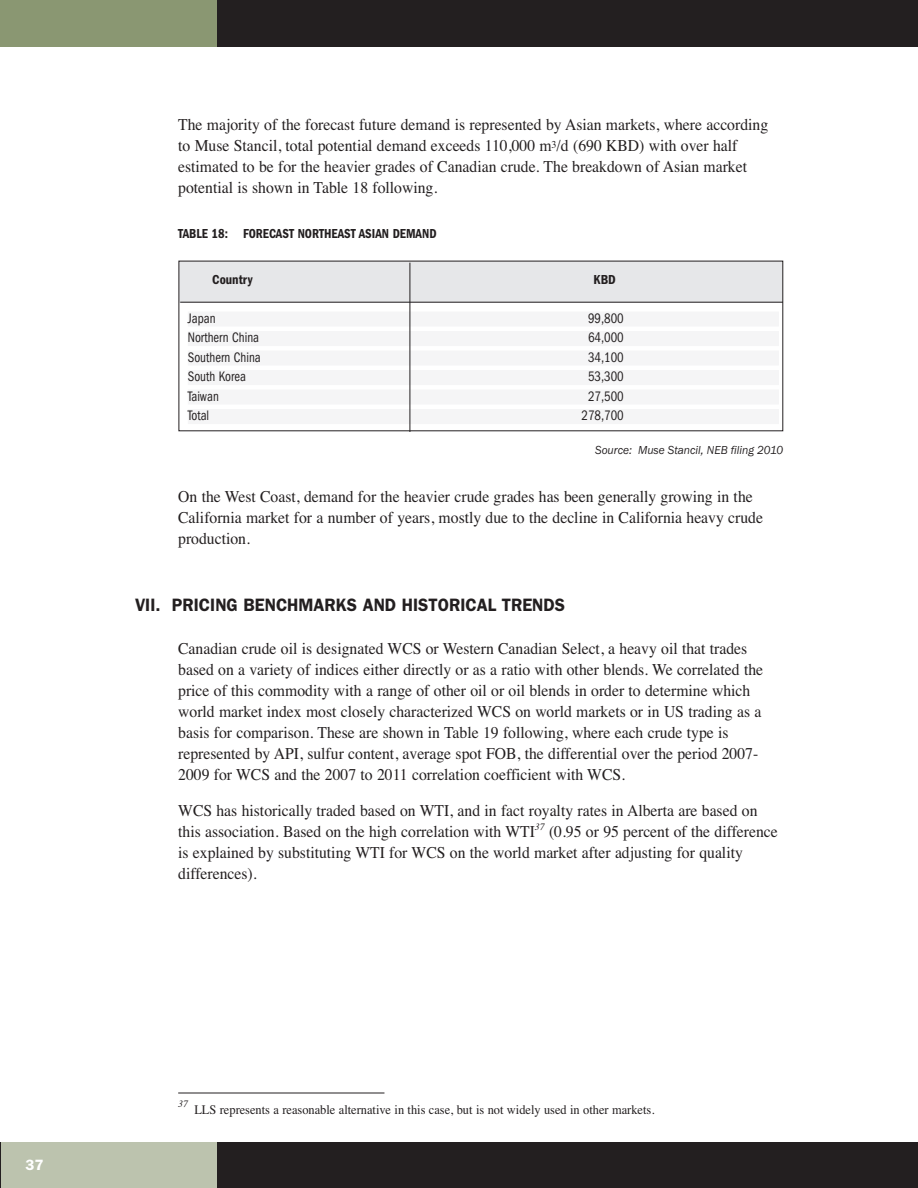
<style>
.page{position:relative;width:918px;height:1188px;background:#fff}
.page>*{position:absolute;margin:0;border:0;box-sizing:border-box;transform-origin:0 0}
.t1{font:600 18px "Franklin Gothic";color:#231f20;scale:.95 1}
.t2{font:16.5px/21px "Times";color:#231f20;scale:.95 1}
.t3{font:600 15px "Franklin Gothic";color:#fff}
.t4{font:condensed 14.25px "Franklin Gothic";color:#231f20;scale:.9 1}
.t5{font:600 condensed 13.5px "Franklin Gothic";color:#231f20;scale:.95 1}
.t6{font:600 condensed 13.5px "Franklin Gothic";color:#231f20}
.t7{font:13.05px "Times";color:#231f20;scale:.95 1}
.t8{font:italic 12px "Franklin Gothic";color:#231f20;scale:.95 1}
.t9{font:italic 9.75px "Times";color:#231f20}
</style>
<div class="page">
<hr style="left:178px;top:1093px;width:206px;height:1px;background:#231f20">
<div style="left:217px;top:0;width:701px;height:47px;background:#231f20"></div>
<div style="left:0;top:0;width:217px;height:47px;background:#8a9772"></div>
<div style="left:0;top:1143px;width:6px;height:45px;background:#231f20"></div>
<div style="left:1px;top:1143px;width:217px;height:45px;background:#bcc3ae"></div>
<div style="left:218px;top:1143px;width:700px;height:45px;background:#231f20"></div>
<div style="left:179px;top:261px;width:604px;height:41px;background:#e6e7e9"></div>
<hr style="left:180px;top:302px;width:603px;height:1px;background:#231f20">
<div style="left:188px;top:312px;width:591px;height:15px;background:#f5f5f6"></div>
<div style="left:188px;top:331px;width:591px;height:15px;background:#f5f5f6"></div>
<div style="left:188px;top:351px;width:591px;height:15px;background:#f5f5f6"></div>
<div style="left:188px;top:370px;width:591px;height:15px;background:#f5f5f6"></div>
<div style="left:188px;top:390px;width:591px;height:15px;background:#f5f5f6"></div>
<div style="left:188px;top:409px;width:591px;height:15px;background:#f5f5f6"></div>
<hr style="left:410px;top:263px;width:1px;height:169px;background:#231f20">
<p class="t3" style="left:25px;top:1160px;width:19px">37</p>
<p class="t2" style="left:178px;top:116px;width:623px">The majority of the forecast future demand is represented by Asian markets, where according to Muse Stancil, total potential demand exceeds 110,000 m<sup>3</sup>/d (690 KBD) with over half estimated to be for the heavier grades of Canadian crude. The breakdown of Asian market potential is shown in Table 18 following.</p>
<p class="t5" style="left:178px;top:229px;width:274px">TABLE 18: FORECAST NORTHEAST ASIAN DEMAND</p>
<p class="t6" style="left:212px;top:275px;width:42px">Country</p>
<p class="t6" style="left:594px;top:275px;width:24px">KBD</p>
<p class="t4" style="left:188px;top:313px;width:32px">Japan</p>
<p class="t4" style="left:588px;top:313px;width:41px">99,800</p>
<p class="t4" style="left:188px;top:333px;width:81px">Northern China</p>
<p class="t4" style="left:588px;top:333px;width:41px">64,000</p>
<p class="t4" style="left:188px;top:352px;width:83px">Southern China</p>
<p class="t4" style="left:588px;top:352px;width:41px">34,100</p>
<p class="t4" style="left:188px;top:372px;width:66px">South Korea</p>
<p class="t4" style="left:588px;top:372px;width:41px">53,300</p>
<p class="t4" style="left:188px;top:391px;width:36px">Taiwan</p>
<p class="t4" style="left:588px;top:391px;width:41px">27,500</p>
<p class="t4" style="left:188px;top:411px;width:25px">Total</p>
<p class="t4" style="left:581px;top:411px;width:49px">278,700</p>
<p class="t8" style="left:595px;top:446px;width:199px">Source: Muse Stancil, NEB filing 2010</p>
<p class="t2" style="left:178px;top:488px;width:617px">On the West Coast, demand for the heavier crude grades has been generally growing in the<br>California market for a number of years, mostly due to the decline in California heavy crude production.</p>
<p class="t1" style="left:135px;top:599px;width:454px">VII. PRICING BENCHMARKS AND HISTORICAL TRENDS</p>
<p class="t2" style="left:178px;top:639px;width:617px">Canadian crude oil is designated WCS or Western Canadian Select, a heavy oil that trades based on a variety of indices either directly or as a ratio with other blends. We correlated the price of this commodity with a range of other oil or oil blends in order to determine which world market index most closely characterized WCS on world markets or in US trading as a basis for comparison. These are shown in Table 19 following, where each crude type is represented by API, sulfur content, average spot FOB, the differential over the period 2007- 2009 for WCS and the 2007 to 2011 correlation coefficient with WCS.</p>
<p class="t2" style="left:178px;top:802px;width:633px">WCS has historically traded based on WTI, and in fact royalty rates in Alberta are based on this association. Based on the high correlation with WTI<sup>37</sup> (0.95 or 95 percent of the difference is explained by substituting WTI for WCS on the world market after adjusting for quality differences).</p>
<p class="t9" style="left:178px;top:1100px;width:11px">37</p>
<p class="t7" style="left:194px;top:1105px;width:486px">LLS represents a reasonable alternative in this case, but is not widely used in other markets.</p>
</div>
